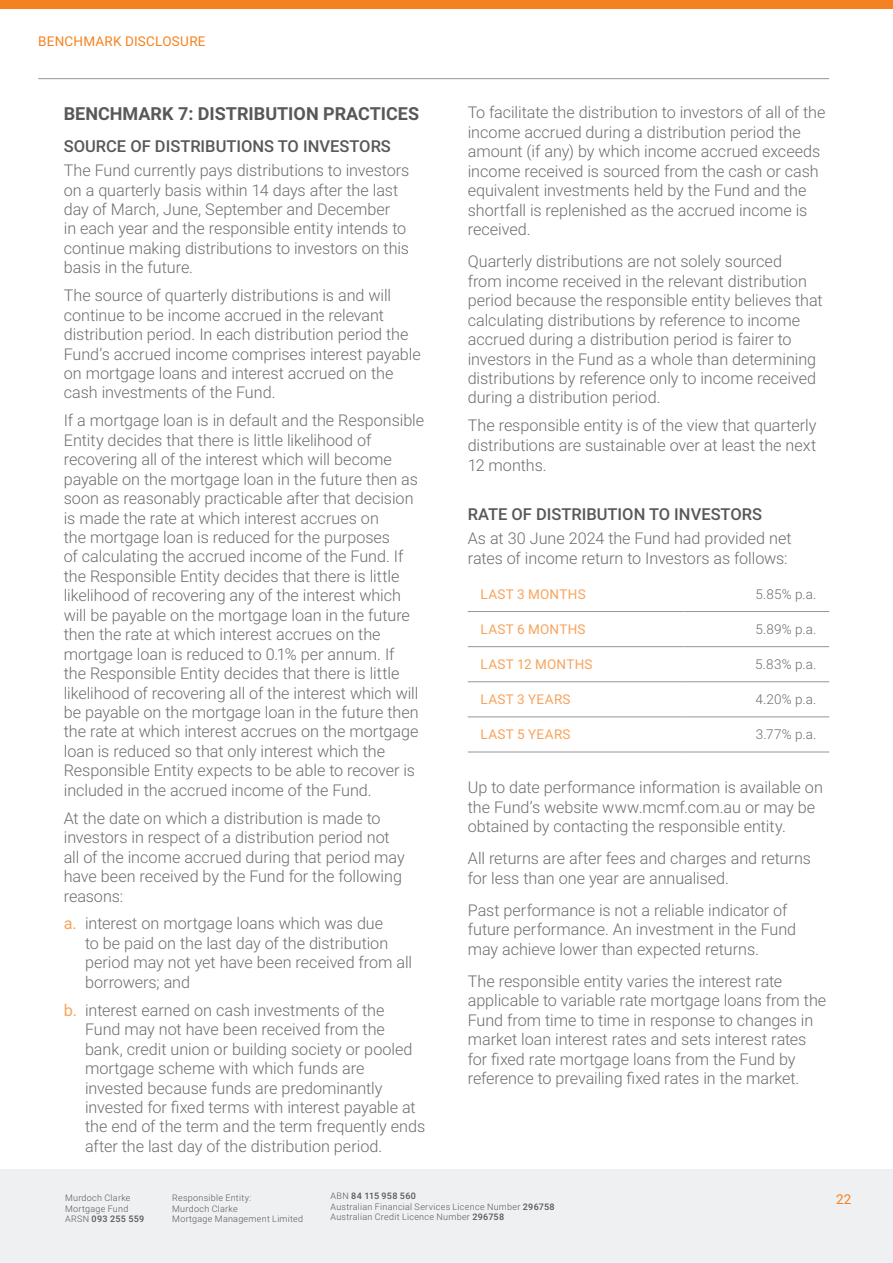
<style>
.page{position:relative;width:893px;height:1263px;background:#fff}
.page>*{position:absolute;margin:0;border:0;box-sizing:border-box;transform-origin:0 0}
.t1{font:700 18px "Roboto";color:#57585a}
.t2{font:500 16.5px "Roboto";color:#57585a}
.Body{font:300 16.2px/19.5px "Roboto";letter-spacing:-.005em;color:#6c6d70}
.Table_Body{font:13.5px "Roboto";letter-spacing:.02em;color:#f8a35c}
.Table_Body-2{font:300 13.5px "Roboto";letter-spacing:.015em;color:#6c6d70}
.Body-2{font:13.5px "Roboto";letter-spacing:.015em;color:#f58220}
.Body-3{font:300 9px/10.8px "Roboto";letter-spacing:.03em;color:#57585a}
.t3{font:300 9px/10.8px "Red Hat Display";letter-spacing:.04em;color:#57585a}
.s1{font-weight:400;color:#f8a35c}
.s2{font-weight:500}
</style>
<div class="page">
<hr style="left:38px;top:78px;width:791px;height:1px;background:#939598">
<div style="left:0;top:0;width:893px;height:9px;background:#f58220"></div>
<div style="left:0;top:1169px;width:893px;height:94px;background:#eef0f2"></div>
<hr style="left:468px;top:752px;width:217px;height:1px;background:#939598">
<hr style="left:685px;top:752px;width:144px;height:1px;background:#939598">
<hr style="left:468px;top:611px;width:217px;height:1px;background:#939598">
<hr style="left:685px;top:611px;width:144px;height:1px;background:#939598">
<hr style="left:468px;top:646px;width:217px;height:1px;background:#939598">
<hr style="left:685px;top:646px;width:144px;height:1px;background:#939598">
<hr style="left:468px;top:681px;width:217px;height:1px;background:#939598">
<hr style="left:685px;top:681px;width:144px;height:1px;background:#939598">
<hr style="left:468px;top:716px;width:217px;height:1px;background:#939598">
<hr style="left:685px;top:716px;width:144px;height:1px;background:#939598">
<p class="Body-2" style="left:38px;top:31px;width:169px">BENCHMARK DISCLOSURE</p>
<h4 class="t1" style="left:64px;top:101px;width:357px">BENCHMARK 7: DISTRIBUTION PRACTICES</h4>
<h5 class="t2" style="left:64px;top:135px;width:329px">SOURCE OF DISTRIBUTIONS TO INVESTORS</h5>
<p class="Body" style="left:64px;top:160px;width:347px">The Fund currently pays distributions to investors on a quarterly basis within 14 days after the last day of March, June, September and December<br>in each year and the responsible entity intends to continue making distributions to investors on this basis in the future.</p>
<p class="Body" style="left:64px;top:285px;width:359px">The source of quarterly distributions is and will continue to be income accrued in the relevant distribution period. In each distribution period the Fund’s accrued income comprises interest payable on mortgage loans and interest accrued on the cash investments of the Fund.</p>
<p class="Body" style="left:64px;top:410px;width:362px">If a mortgage loan is in default and the Responsible Entity decides that there is little likelihood of recovering all of the interest which will become payable on the mortgage loan in the future then as soon as reasonably practicable after that decision is made the rate at which interest accrues on<br>the mortgage loan is reduced for the purposes<br>of calculating the accrued income of the Fund. If the Responsible Entity decides that there is little likelihood of recovering any of the interest which will be payable on the mortgage loan in the future then the rate at which interest accrues on the mortgage loan is reduced to 0.1% per annum. If<br>the Responsible Entity decides that there is little likelihood of recovering all of the interest which will be payable on the mortgage loan in the future then the rate at which interest accrues on the mortgage loan is reduced so that only interest which the Responsible Entity expects to be able to recover is included in the accrued income of the Fund.</p>
<p class="Body" style="left:64px;top:808px;width:342px">At the date on which a distribution is made to investors in respect of a distribution period not all of the income accrued during that period may have been received by the Fund for the following reasons:</p>
<p class="Body" style="left:85px;top:913px;width:329px;text-indent:-21px"><span class="s1">a.</span> interest on mortgage loans which was due<br>to be paid on the last day of the distribution period may not yet have been received from all borrowers; and</p>
<p class="Body" style="left:85px;top:999px;width:342px;text-indent:-21px"><span class="s1">b.</span> interest earned on cash investments of the<br>Fund may not have been received from the bank, credit union or building society or pooled mortgage scheme with which funds are invested because funds are predominantly invested for fixed terms with interest payable at the end of the term and the term frequently ends after the last day of the distribution period.</p>
<p class="Body" style="left:468px;top:102px;width:359px">To facilitate the distribution to investors of all of the income accrued during a distribution period the amount (if any) by which income accrued exceeds income received is sourced from the cash or cash equivalent investments held by the Fund and the shortfall is replenished as the accrued income is received.</p>
<p class="Body" style="left:468px;top:251px;width:356px">Quarterly distributions are not solely sourced<br>from income received in the relevant distribution period because the responsible entity believes that calculating distributions by reference to income accrued during a distribution period is fairer to investors in the Fund as a whole than determining distributions by reference only to income received during a distribution period.</p>
<p class="Body" style="left:468px;top:415px;width:350px;text-align:justify">The responsible entity is of the view that quarterly distributions are sustainable over at least the next 12 months.</p>
<h5 class="t2" style="left:468px;top:503px;width:296px">RATE OF DISTRIBUTION TO INVESTORS</h5>
<p class="Body" style="left:468px;top:528px;width:325px">As at 30 June 2024 the Fund had provided net rates of income return to Investors as follows:</p>
<p class="Table_Body" style="left:480px;top:584px;width:107px">LAST 3 MONTHS</p>
<p class="Table_Body-2" style="left:755px;top:584px;width:62px">5.85% p.a.</p>
<p class="Table_Body" style="left:480px;top:620px;width:107px">LAST 6 MONTHS</p>
<p class="Table_Body-2" style="left:755px;top:620px;width:63px">5.89% p.a.</p>
<p class="Table_Body" style="left:480px;top:655px;width:114px">LAST 12 MONTHS</p>
<p class="Table_Body-2" style="left:755px;top:655px;width:63px">5.83% p.a.</p>
<p class="Table_Body" style="left:480px;top:690px;width:92px">LAST 3 YEARS</p>
<p class="Table_Body-2" style="left:756px;top:690px;width:62px">4.20% p.a.</p>
<p class="Table_Body" style="left:480px;top:725px;width:92px">LAST 5 YEARS</p>
<p class="Table_Body-2" style="left:756px;top:725px;width:62px">3.77% p.a.</p>
<p class="Body" style="left:468px;top:777px;width:357px">Up to date performance information is available on the Fund’s website www.mcmf.com.au or may be obtained by contacting the responsible entity.</p>
<p class="Body" style="left:468px;top:848px;width:345px">All returns are after fees and charges and returns for less than one year are annualised.</p>
<p class="Body" style="left:468px;top:900px;width:330px">Past performance is not a reliable indicator of future performance. An investment in the Fund may achieve lower than expected returns.</p>
<p class="Body" style="left:468px;top:971px;width:360px">The responsible entity varies the interest rate applicable to variable rate mortgage loans from the Fund from time to time in response to changes in market loan interest rates and sets interest rates for fixed rate mortgage loans from the Fund by reference to prevailing fixed rates in the market.</p>
<p class="Body-3" style="left:65px;top:1192px;width:81px">Murdoch Clarke<br>Mortgage Fund<br>ARSN <span class="s2">093 255 559</span></p>
<p class="Body-3" style="left:172px;top:1192px;width:132px">Responsible Entity:<br>Murdoch Clarke<br>Mortgage Management Limited</p>
<p class="Body-3" style="left:331px;top:1190px;width:226px">ABN <span class="s2">84 115 958 560<br></span>Australian Financial Services Licence Number <span class="s2">296758<br></span>Australian Credit Licence Number <span class="s2">296758</span></p>
<p class="Body-2" style="left:836px;top:1190px;width:17px">22</p>
<p class="t3" style="left:64px;top:1200px;width:66px">Murdoch Clarke<br>Mortgage Fund</p>
<p class="t3" style="left:343px;top:1200px;width:222px">ABN 84 115 958 560<br>Australian Finan ial S rvices Licence Number 296758</p>
<p class="t3" style="left:179px;top:1200px;width:81px">Responsible Entity:<br>Murdoch Clarke</p>
</div>
